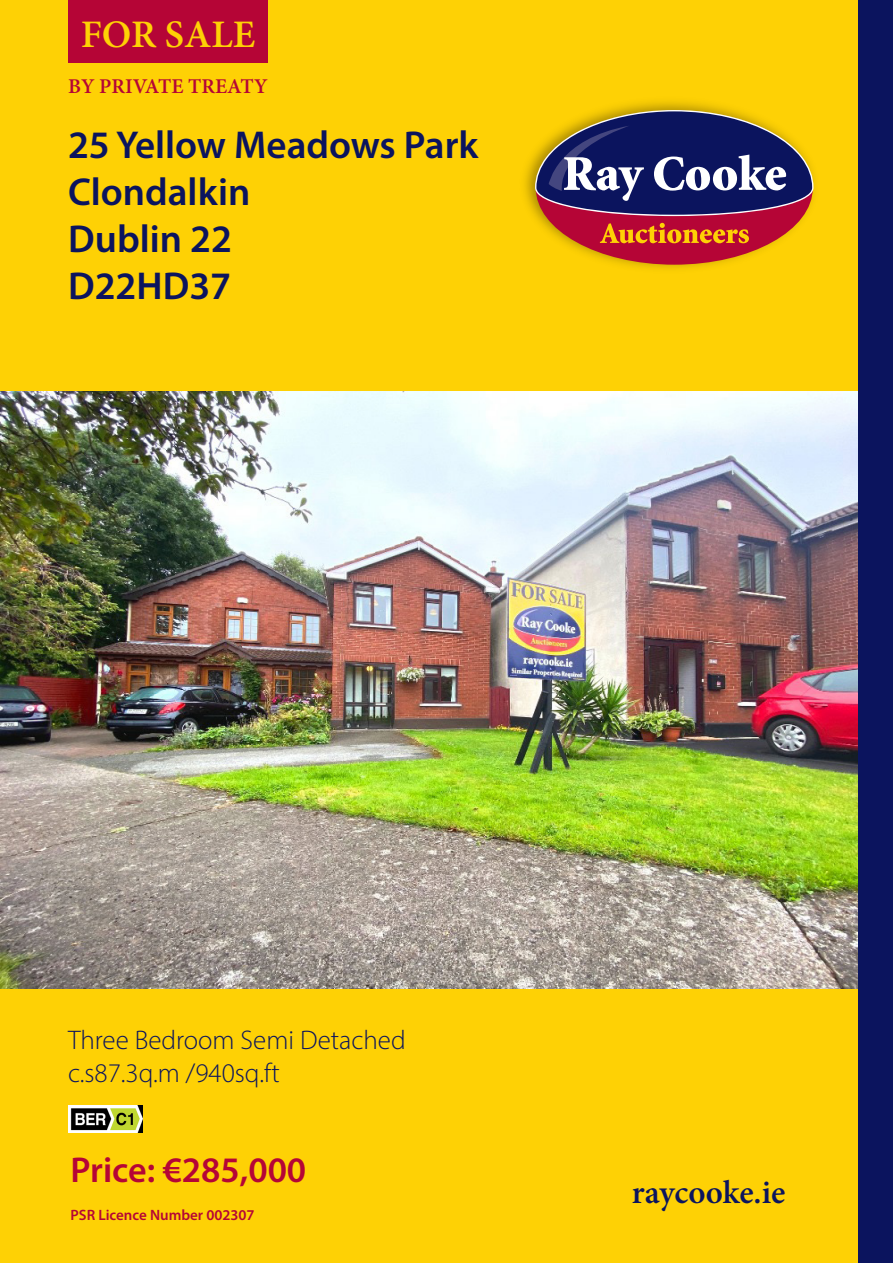
<style>
.page{position:relative;width:893px;height:1263px;background:#fed105}
.page>*{position:absolute;margin:0;border:0;box-sizing:border-box;transform-origin:0 0}
.RC_Cover_Address{font:600 39px "Myriad Pro";color:#0b145e}
.t1{font:600 39px "Minion Pro";color:#fed105}
.RC_Cover_Price{font:600 36px "Myriad Pro";color:#b50536}
.t2{font:600 33px "Minion Pro";color:#0b145e}
.RC_Cover_Description{font:300 27px "Myriad Pro";color:#0b145e}
.t3{font:600 21px "Minion Pro";color:#b50536}
.RC_Cover_Price-2{font:600 15px "Myriad Pro";color:#b50536}
</style>
<div class="page">
<img style="left:0;top:391px;width:859px;height:597px">
<img style="left:68px;top:1106px;width:75px;height:26px">
<div style="left:68px;top:0;width:200px;height:62px;background:#b50536"></div>
<div style="left:859px;top:0;width:34px;height:1263px;background:#0b145e"></div>
<img style="left:524px;top:101px;width:290px;height:168px">
<div style="left:536px;top:111px;width:277px;height:154px;background:#b50536;border-radius:50%"></div>
<svg style="left:535px;top:110px;width:278px;height:106px;background:#595063"></svg>
<svg style="left:600px;top:223px;width:149px;height:20px"></svg>
<p class="t1" style="left:81px;top:8px;width:176px">FOR SALE</p>
<p class="t3" style="left:68px;top:71px;width:201px">BY PRIVATE TREATY</p>
<p class="RC_Cover_Address" style="left:68px;top:120px;width:412px">25 Yellow Meadows Park</p>
<p class="RC_Cover_Address" style="left:68px;top:167px;width:184px">Clondalkin</p>
<p class="RC_Cover_Address" style="left:68px;top:214px;width:165px">Dublin 22</p>
<p class="RC_Cover_Address" style="left:68px;top:261px;width:165px">D22HD37</p>
<p class="RC_Cover_Description" style="left:68px;top:1024px;width:339px">Three Bedroom Semi Detached</p>
<p class="RC_Cover_Description" style="left:68px;top:1056px;width:213px">c.s87.3q.m /940sq.ft</p>
<p class="RC_Cover_Price" style="left:71px;top:1147px;width:237px">Price: €285,000</p>
<p class="RC_Cover_Price-2" style="left:71px;top:1206px;width:186px">PSR Licence Number 002307</p>
<p class="t2" style="left:632px;top:1170px;width:155px">raycooke.ie</p>
</div>
